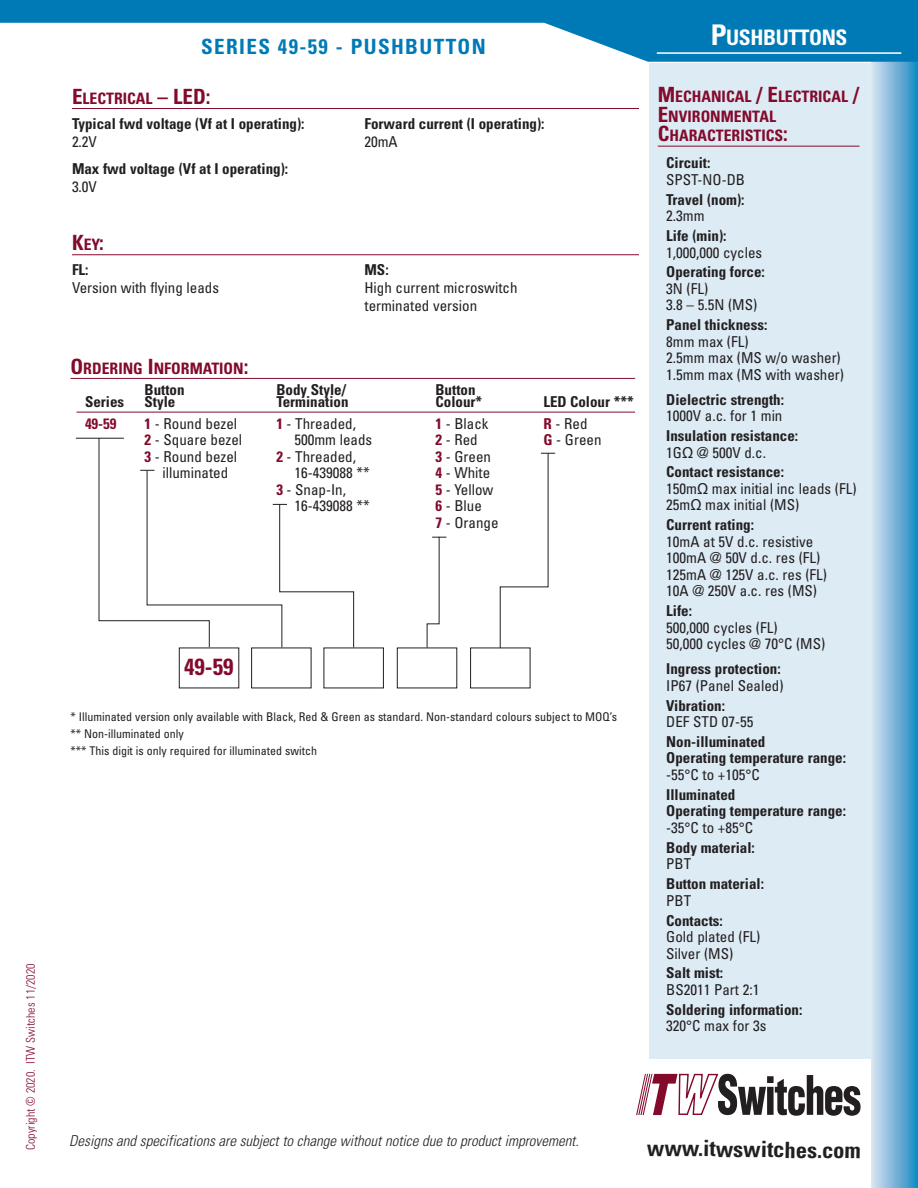
<style>
.page{position:relative;width:918px;height:1188px;background:#fff}
.page>*{position:absolute;margin:0;border:0;box-sizing:border-box;transform-origin:0 0}
.t1{font:700 condensed 23.4px "Univers";color:#830a2b}
.t2{font:700 condensed 22.5px "Univers";color:#231f20}
.t3{font:700 condensed 21.3px "Univers";letter-spacing:-.02em;color:#fff}
.t4{font:700 condensed 21px "Univers";letter-spacing:.065em;color:#007ab6}
.t5{font:700 condensed 21px "Univers";color:#830a2b}
.t6{font:700 condensed 15.75px/19.5px "Univers";color:#830a2b}
.t7{font:condensed 15px/16.5px "Univers";color:#231f20}
.t8{font:700 condensed 15px/16.5px "Univers";color:#231f20}
.t9{font:italic 300 condensed 15px "Univers";color:#231f20}
.t10{font:700 condensed 15px "Univers";color:#830a2b}
.t11{font:condensed 12px/17.2px "Univers";color:#231f20}
.t12{font:300 condensed 12px "Univers";color:#830a2b}
.s1{font-size:21px}
.s2{font-size:15.75px}
.s3{font-weight:700;color:#830a2b}
.s4{font-size:28.5px}
.s5{font-weight:400}
.s6{font-family:"Arial";font-weight:400;font-stretch:normal}
.s7{font-weight:700}
.s8{font-family:"Arial";font-stretch:normal}
</style>
<div class="page">
<div style="left:650px;top:63px;width:268px;height:996px;background:#ddebf5"></div>
<hr style="left:658px;top:146px;width:202px;height:1px;background:#830a2b">
<div style="left:872px;top:0;width:46px;height:1188px;background:linear-gradient(to right,#dae0f1,#1a8cc3)"></div>
<svg style="left:0;top:0;width:918px;height:62px;fill:#007ab6"></svg>
<hr style="left:72px;top:108px;width:567px;height:1px;background:#830a2b">
<hr style="left:72px;top:254px;width:567px;height:1px;background:#830a2b">
<hr style="left:657px;top:52px;width:244px;height:2px;background:#fff">
<hr style="left:70px;top:378px;width:565px;height:1px;background:#830a2b">
<hr style="left:76px;top:412px;width:559px;height:1px;background:#830a2b">
<hr style="left:76px;top:438px;width:48px;height:1px;background:#231f20">
<div style="left:324px;top:648px;width:60px;height:40px;border:1px solid #231f20"></div>
<svg style="left:98px;top:437px;width:256px;height:252px"></svg>
<svg style="left:426px;top:536px;width:20px;height:112px"></svg>
<svg style="left:499px;top:452px;width:56px;height:197px"></svg>
<svg style="left:636px;top:1073px;width:225px;height:43px"></svg>
<p class="t12" style="left:26px;top:1150px;width:188px;rotate:-90deg">Copyright © 2020. ITW Switches 11/2020</p>
<h3 class="t4" style="left:201px;top:38px;width:286px">SERIES 49-59 - PUSHBUTTON</h3>
<p class="t6" style="left:72px;top:90px;width:140px"><span class="s1">E</span>LECTRICAL <span class="s1">– LED:</span></p>
<p class="t8" style="left:72px;top:117px;width:234px">Typical fwd voltage (Vf at I operating):</p>
<p class="t7" style="left:72px;top:135px;width:26px">2.2V</p>
<p class="t8" style="left:72px;top:162px;width:218px">Max fwd voltage (Vf at I operating):</p>
<p class="t7" style="left:72px;top:179px;width:26px">3.0V</p>
<p class="t8" style="left:364px;top:117px;width:182px">Forward current (I operating):</p>
<p class="t7" style="left:364px;top:135px;width:35px">20mA</p>
<h3 class="t5" style="left:72px;top:235px;width:33px">K<span class="s2">EY</span>:</h3>
<p class="t8" style="left:72px;top:263px;width:18px">FL:</p>
<p class="t7" style="left:72px;top:281px;width:149px">Version with flying leads</p>
<p class="t8" style="left:364px;top:263px;width:26px">MS:</p>
<p class="t7" style="left:364px;top:280px;width:155px;line-height:18px">High current microswitch terminated version</p>
<p class="t6" style="left:70px;top:360px;width:179px"><span class="s1">O</span>RDERING <span class="s1">I</span>NFORMATION<span class="s1">:</span></p>
<p class="t8" style="left:145px;top:383px;width:42px">Button</p>
<p class="t8" style="left:276px;top:383px;width:71px">Body Style/</p>
<p class="t8" style="left:435px;top:383px;width:42px">Button</p>
<p class="t8" style="left:85px;top:395px;width:41px">Series</p>
<p class="t8" style="left:145px;top:395px;width:32px">Style</p>
<p class="t8" style="left:276px;top:395px;width:74px">Termination</p>
<p class="t8" style="left:435px;top:395px;width:48px">Colour*</p>
<p class="t8" style="left:543px;top:395px;width:92px">LED Colour ***</p>
<p class="t10" style="left:85px;top:418px;width:33px">49-59</p>
<p class="t7" style="left:145px;top:417px;width:94px"><span class="s3">1</span> - Round bezel</p>
<p class="t7" style="left:276px;top:417px;width:81px"><span class="s3">1</span> - Threaded,</p>
<p class="t7" style="left:435px;top:417px;width:55px"><span class="s3">1</span> - Black</p>
<p class="t7" style="left:543px;top:417px;width:46px"><span class="s3">R</span> - Red</p>
<p class="t7" style="left:145px;top:433px;width:99px"><span class="s3">2</span> - Square bezel</p>
<p class="t7" style="left:294px;top:433px;width:79px">500mm leads</p>
<p class="t7" style="left:435px;top:433px;width:44px"><span class="s3">2</span> - Red</p>
<p class="t7" style="left:543px;top:433px;width:60px"><span class="s3">G</span> - Green</p>
<p class="t7" style="left:145px;top:450px;width:94px"><span class="s3">3</span> - Round bezel</p>
<p class="t7" style="left:276px;top:450px;width:81px"><span class="s3">2</span> - Threaded,</p>
<p class="t7" style="left:435px;top:450px;width:57px"><span class="s3">3</span> - Green</p>
<p class="t7" style="left:162px;top:466px;width:67px">illuminated</p>
<p class="t7" style="left:294px;top:466px;width:77px">16-439088 **</p>
<p class="t7" style="left:435px;top:466px;width:56px"><span class="s3">4</span> - White</p>
<p class="t7" style="left:276px;top:483px;width:71px"><span class="s3">3</span> - Snap-In,</p>
<p class="t7" style="left:435px;top:483px;width:59px"><span class="s3">5</span> - Yellow</p>
<p class="t7" style="left:294px;top:499px;width:77px">16-439088 **</p>
<p class="t7" style="left:435px;top:499px;width:65px"><span class="s3">6</span> - Blue<br><span class="s3">7</span> - Orange</p>
<h1 class="t1" style="left:184px;top:658px;width:51px">49-59</h1>
<p class="t11" style="left:70px;top:709px;width:548px">* Illuminated version only available with Black, Red &amp; Green as standard. Non-standard colours subject to MOQ’s ** Non-illuminated only<br>*** This digit is only required for illuminated switch</p>
<h3 class="t3" style="left:711px;top:29px;width:138px"><span class="s4">P</span>USHBUTTONS</h3>
<p class="t6" style="left:658px;top:89px;width:203px"><span class="s1">M</span>ECHANICAL <span class="s1">/ E</span>LECTRICAL <span class="s1">/<br>E</span>NVIRONMENTAL<br><span class="s1">C</span>HARACTERISTICS<span class="s1">:</span></p>
<p class="t8" style="left:666px;top:156px;width:46px">Circuit:</p>
<p class="t7" style="left:666px;top:173px;width:80px">SPST-NO-DB</p>
<p class="t8" style="left:666px;top:193px;width:80px">Travel (nom):</p>
<p class="t7" style="left:666px;top:209px;width:40px">2.3mm</p>
<p class="t8" style="left:666px;top:229px;width:62px">Life (min):</p>
<p class="t7" style="left:666px;top:245px;width:98px">1,000,000 cycles</p>
<p class="t8" style="left:666px;top:265px;width:100px">Operating force:</p>
<p class="t7" style="left:666px;top:282px;width:92px">3N (FL)<br>3.8 – 5.5N (MS)</p>
<p class="t8" style="left:666px;top:318px;width:103px">Panel thickness:</p>
<p class="t7" style="left:666px;top:335px;width:179px">8mm max (FL)<br>2.5mm max (MS w/o washer)<br>1.5mm max (MS with washer)</p>
<p class="t8" style="left:666px;top:393px;width:119px">Dielectric strength:</p>
<p class="t7" style="left:666px;top:409px;width:118px">1000V a.c. for 1 min</p>
<p class="t8" style="left:666px;top:429px;width:133px">Insulation resistance:<br><span class="s5">1G</span><span class="s6">Ω</span> <span class="s5">@ 500V d.c.</span></p>
<p class="t7" style="left:666px;top:465px;width:192px"><span class="s7">Contact resistance:<br></span>150m<span class="s8">Ω</span> max initial inc leads (FL)<br>25m<span class="s8">Ω</span> max initial (MS)</p>
<p class="t8" style="left:666px;top:518px;width:89px">Current rating:</p>
<p class="t7" style="left:666px;top:535px;width:162px">10mA at 5V d.c. resistive<br>100mA @ 50V d.c. res (FL)<br>125mA @ 125V a.c. res (FL)<br>10A @ 250V a.c. res (MS)</p>
<p class="t8" style="left:666px;top:604px;width:27px">Life:</p>
<p class="t7" style="left:666px;top:621px;width:161px">500,000 cycles (FL)<br>50,000 cycles @ 70°C (MS)</p>
<p class="t8" style="left:666px;top:662px;width:116px">Ingress protection:</p>
<p class="t7" style="left:666px;top:678px;width:119px">IP67 (Panel Sealed)</p>
<p class="t8" style="left:666px;top:698px;width:60px">Vibration:</p>
<p class="t7" style="left:666px;top:715px;width:89px">DEF STD 07-55</p>
<p class="t8" style="left:666px;top:735px;width:181px">Non-illuminated<br>Operating temperature range:</p>
<p class="t7" style="left:666px;top:768px;width:95px">-55°C to +105°C</p>
<p class="t8" style="left:666px;top:788px;width:181px">Illuminated<br>Operating temperature range:</p>
<p class="t7" style="left:666px;top:821px;width:88px">-35°C to +85°C</p>
<p class="t8" style="left:666px;top:841px;width:90px">Body material:</p>
<p class="t7" style="left:666px;top:857px;width:27px">PBT</p>
<p class="t8" style="left:666px;top:877px;width:99px">Button material:</p>
<p class="t7" style="left:666px;top:893px;width:27px">PBT</p>
<p class="t8" style="left:666px;top:913px;width:58px">Contacts:</p>
<p class="t7" style="left:666px;top:930px;width:95px">Gold plated (FL)<br>Silver (MS)</p>
<p class="t8" style="left:666px;top:966px;width:59px">Salt mist:</p>
<p class="t7" style="left:666px;top:983px;width:95px">BS2011 Part 2:1</p>
<p class="t8" style="left:666px;top:1003px;width:138px">Soldering information:</p>
<p class="t7" style="left:666px;top:1019px;width:102px">320°C max for 3s</p>
<p class="t9" style="left:69px;top:1136px;width:514px">Designs and specifications are subjectto change withoutnotice due to productimprovement.</p>
<h2 class="t2" style="left:647px;top:1139px;width:215px;rotate:1deg">www.itwswitches.com</h2>
</div>
